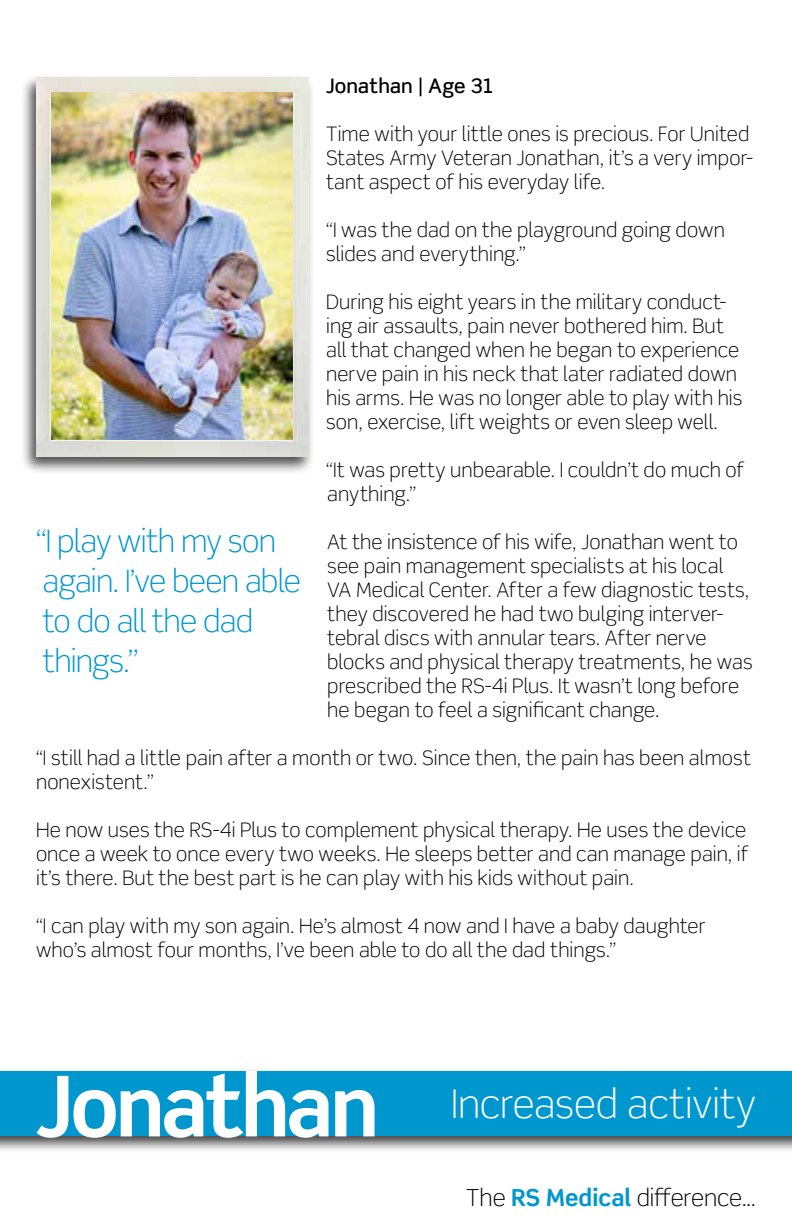
<style>
.page{position:relative;width:792px;height:1224px;background:#fff}
.page>*{position:absolute;margin:0;border:0;box-sizing:border-box;transform-origin:0 0}
.t1{font:300 39.6px "Scene Pro";color:#fff}
.t2{font:300 31px/40px "Scene Pro";letter-spacing:-.025em;color:#0097cf}
.t3{font:300 23.6px "Scene Pro";color:#000}
.t4{font:300 20px/24px "Scene Pro";letter-spacing:.005em;color:#000}
.t5{font:500 20px "Scene Pro";letter-spacing:.005em;color:#000}
.s1{font-weight:700;font-size:84px}
.s2{font-weight:700;color:#0097cf}
</style>
<div class="page">
<div style="left:0;top:1067px;width:792px;height:86px;background:#000;opacity:.75"></div>
<div style="left:0;top:1072px;width:792px;height:64px;background:#0097cf"></div>
<div style="left:20px;top:74px;width:295px;height:402px;background:#000;opacity:.7"></div>
<img style="left:36px;top:78px;width:272px;height:378px">
<img style="left:51px;top:92px;width:241px;height:348px">
<p class="t5" style="left:326px;top:74px;width:170px">Jonathan | Age 31</p>
<p class="t4" style="left:326px;top:122px;width:428px">Time with your little ones is precious. For United<br>States Army Veteran Jonathan, it’s a very impor&shy;tant aspect of his everyday life.</p>
<p class="t4" style="left:326px;top:218px;width:400px">“I was the dad on the playground going down slides and everything.”</p>
<p class="t4" style="left:326px;top:290px;width:418px">During his eight years in the military conduct&shy;ing air assaults, pain never bothered him. But all that changed when he began to experience nerve pain in his neck that later radiated down his arms. He was no longer able to play with his son, exercise, lift weights or even sleep well.</p>
<p class="t4" style="left:326px;top:458px;width:419px">“It was pretty unbearable. I couldn’t do much of anything.”</p>
<p class="t4" style="left:327px;top:530px;width:427px">At the insistence of his wife, Jonathan went to see pain management specialists at his local<br>VA Medical Center. After a few diagnostic tests, they discovered he had two bulging interver&shy;tebral discs with annular tears. After nerve blocks and physical therapy treatments, he was prescribed the RS-4i Plus. It wasn’t long before he began to feel a significant change.</p>
<p class="t4" style="left:36px;top:746px;width:716px">“I still had a little pain after a month or two. Since then, the pain has been almost nonexistent.”</p>
<p class="t4" style="left:36px;top:818px;width:714px;text-align:justify">He now uses the RS-4i Plus to complement physical therapy. He uses the device once a week to once every two weeks. He sleeps better and can manage pain, if it’s there. But the best part is he can play with his kids without pain.</p>
<p class="t4" style="left:36px;top:914px;width:671px">“I can play with my son again. He’s almost 4 now and I have a baby daughter who’s almost four months, I’ve been able to do all the dad things.”</p>
<h2 class="t2" style="left:36px;top:521px;width:266px">“I play with my son again. I’ve been able to do all the dad things.”</h2>
<h1 class="t1" style="left:36px;top:1080px;width:721px"><span class="s1">Jonathan</span> Increased activity</h1>
<p class="t3" style="left:466px;top:1184px;width:291px">The <span class="s2">RS Medical</span> difference...</p>
</div>
